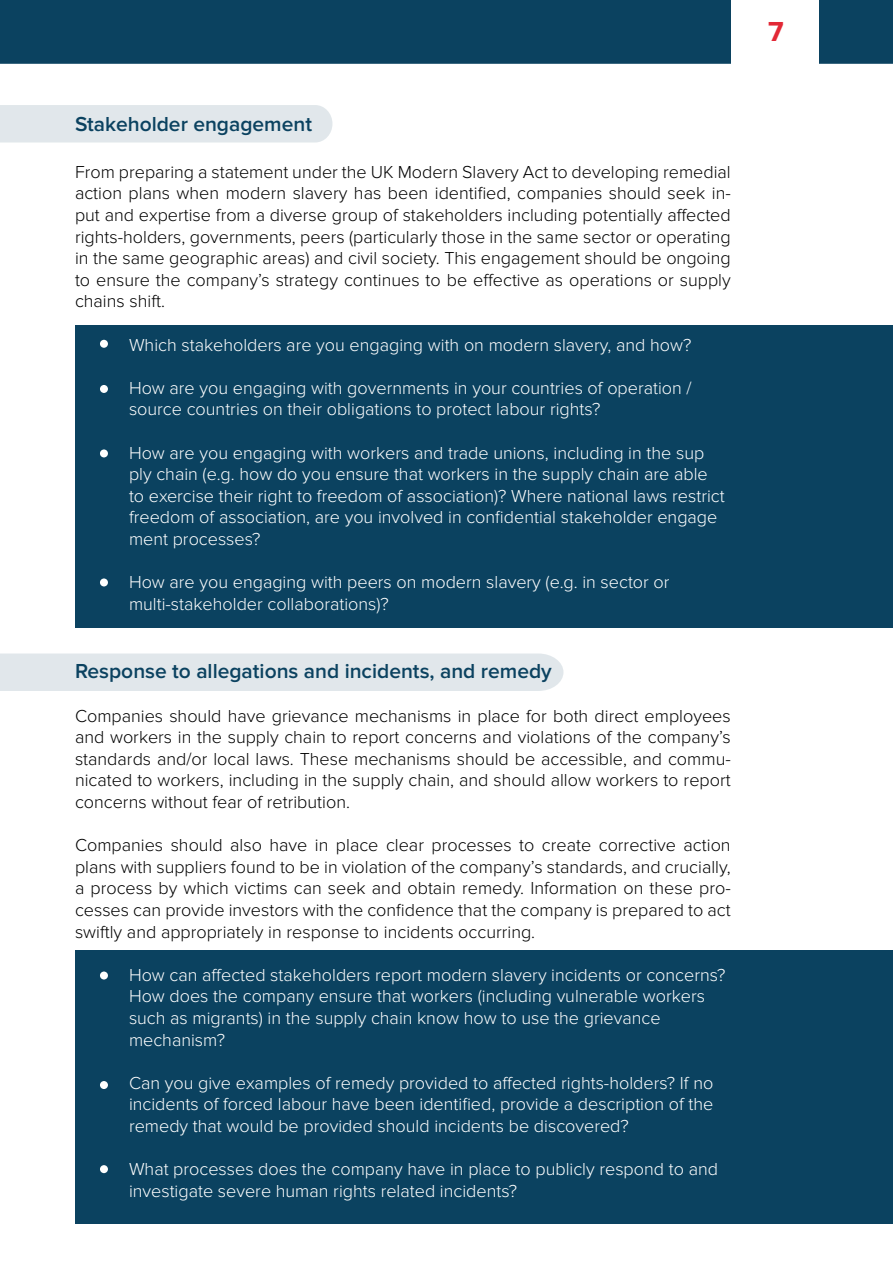
<style>
.page{position:relative;width:893px;height:1263px;background:#fff}
.page>*{position:absolute;margin:0;border:0;box-sizing:border-box;transform-origin:0 0}
.t1{font:700 28.5px "Proxima Nova";color:#e22836}
.t2{font:600 21px "Proxima Nova";color:#0b4260}
.t3{font:300 18px/21.6px "Proxima Nova";color:#000;text-align:justify}
.t4{font:300 18px/21.6px "Proxima Nova";color:#fff}
</style>
<div class="page">
<div style="left:75px;top:326px;width:818px;height:302px;background:#0b4260"></div>
<div style="left:75px;top:950px;width:818px;height:273px;background:#0b4260"></div>
<div style="left:0;top:0;width:893px;height:64px;background:#0b4260"></div>
<div style="left:731px;top:0;width:88px;height:86px;background:#fff"></div>
<div style="left:0;top:105px;width:332px;height:38px;background:#e1e7eb"></div>
<div style="left:0;top:653px;width:563px;height:38px;background:#e1e7eb"></div>
<div style="left:100px;top:340px;width:8px;height:8px;background:#fff;border-radius:50%"></div>
<div style="left:100px;top:385px;width:8px;height:8px;background:#fff;border-radius:50%"></div>
<div style="left:100px;top:449px;width:8px;height:8px;background:#fff;border-radius:50%"></div>
<div style="left:100px;top:578px;width:8px;height:8px;background:#fff;border-radius:50%"></div>
<div style="left:100px;top:971px;width:8px;height:8px;background:#fff;border-radius:50%"></div>
<div style="left:100px;top:1081px;width:8px;height:8px;background:#fff;border-radius:50%"></div>
<div style="left:100px;top:1165px;width:8px;height:8px;background:#fff;border-radius:50%"></div>
<p class="t2" style="left:75px;top:112px;width:239px">Stakeholder engagement</p>
<p class="t3" style="left:75px;top:161px;width:657px">From preparing a statement under the UK Modern Slavery Act to developing remedial action plans when modern slavery has been identified, companies should seek in&shy;put and expertise from a diverse group of stakeholders including potentially affected rights-holders, governments, peers (particularly those in the same sector or operating in the same geographic areas) and civil society. This engagement should be ongoing to ensure the company’s strategy continues to be effective as operations or supply chains shift.</p>
<p class="t4" style="left:129px;top:334px;width:564px">Which stakeholders are you engaging with on modern slavery, and how?</p>
<p class="t4" style="left:129px;top:377px;width:564px">How are you engaging with governments in your countries of operation / source countries on their obligations to protect labour rights?</p>
<p class="t4" style="left:129px;top:442px;width:597px">How are you engaging with workers and trade unions, including in the sup ply chain (e.g. how do you ensure that workers in the supply chain are able to exercise their right to freedom of association)? Where national laws restrict freedom of association, are you involved in confidential stakeholder engage ment processes?</p>
<p class="t4" style="left:129px;top:572px;width:542px">How are you engaging with peers on modern slavery (e.g. in sector or multi-stakeholder collaborations)?</p>
<p class="t2" style="left:75px;top:659px;width:478px">Response to allegations and incidents, and remedy</p>
<p class="t3" style="left:75px;top:705px;width:657px">Companies should have grievance mechanisms in place for both direct employees and workers in the supply chain to report concerns and violations of the company’s standards and/or local laws. These mechanisms should be accessible, and commu&shy;nicated to workers, including in the supply chain, and should allow workers to report concerns without fear of retribution.</p>
<p class="t3" style="left:75px;top:834px;width:657px">Companies should also have in place clear processes to create corrective action plans with suppliers found to be in violation of the company’s standards, and crucially, a process by which victims can seek and obtain remedy. Information on these pro&shy;cesses can provide investors with the confidence that the company is prepared to act swiftly and appropriately in response to incidents occurring.</p>
<p class="t4" style="left:129px;top:964px;width:598px">How can affected stakeholders report modern slavery incidents or concerns?<br>How does the company ensure that workers (including vulnerable workers such as migrants) in the supply chain know how to use the grievance mechanism?</p>
<p class="t4" style="left:129px;top:1072px;width:586px;text-align:justify">Can you give examples of remedy provided to affected rights-holders? If no incidents of forced labour have been identified, provide a description of the remedy that would be provided should incidents be discovered?</p>
<p class="t4" style="left:129px;top:1158px;width:590px">What processes does the company have in place to publicly respond to and investigate severe human rights related incidents?</p>
<h1 class="t1" style="left:768px;top:15px;width:17px">7</h1>
</div>
